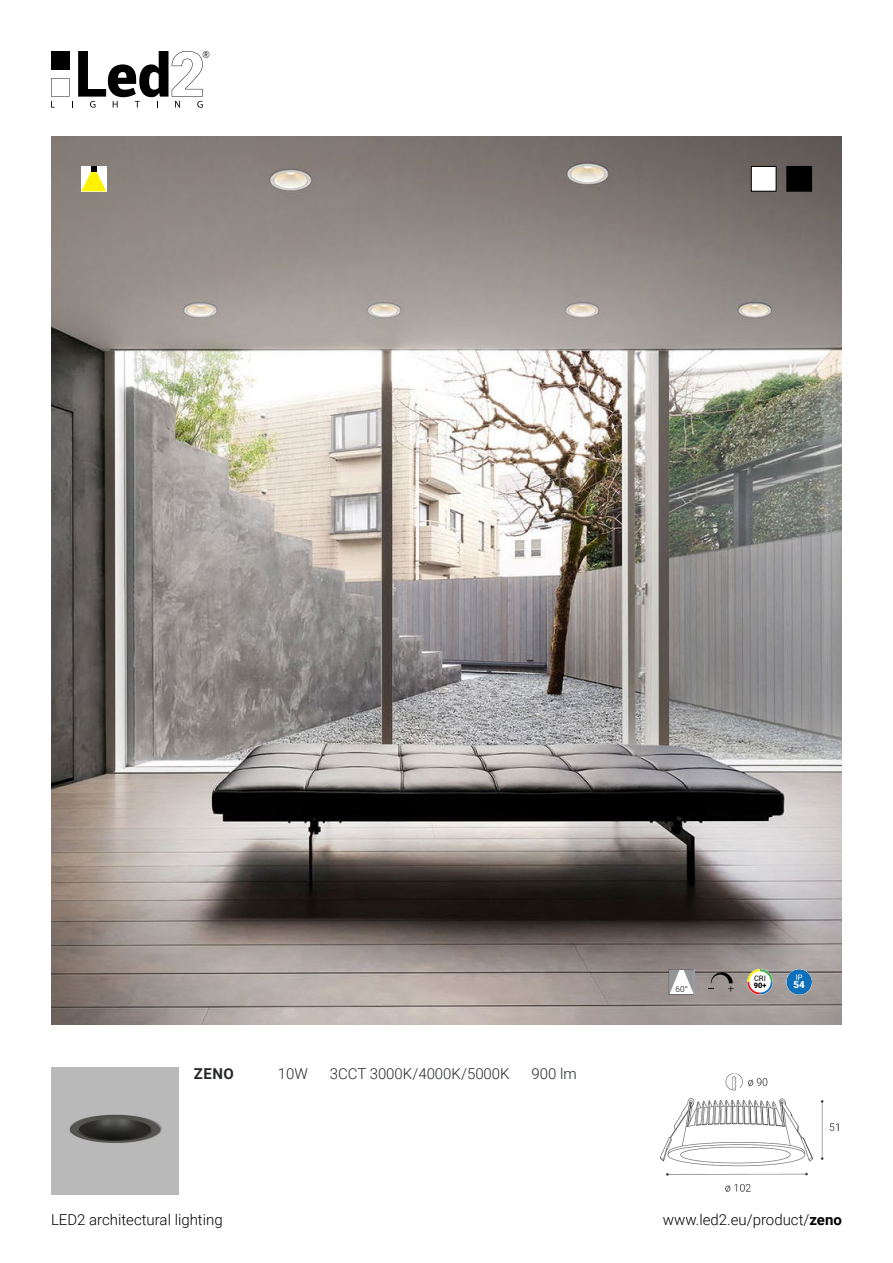
<style>
.page{position:relative;width:893px;height:1263px;background:#fff}
.page>*{position:absolute;margin:0;border:0;box-sizing:border-box;transform-origin:0 0}
.t1{font:300 15px "Roboto";color:#000}
.t2{font:300 15px "Roboto";color:#252729}
.t3{font:700 15px "Roboto";color:#252729}
.t4{font:900 9.75px "Roboto";color:#fff}
.t5{font:300 8.25px "Roboto";color:#000}
.t6{font:7.5px/7.2px "Roboto";color:#000}
.t7{font:7.5px "Roboto";color:#fff}
.s1{font-weight:900}
.s2{font-weight:700}
</style>
<div class="page">
<img style="left:51px;top:136px;width:791px;height:889px">
<svg style="left:51px;top:51px;width:158px;height:57px"></svg>
<img style="left:660px;top:1073px;width:179px;height:120px">
<img style="left:51px;top:1067px;width:128px;height:128px">
<svg style="left:786px;top:969px;width:26px;height:26px"></svg>
<svg style="left:747px;top:969px;width:26px;height:26px"></svg>
<svg style="left:708px;top:972px;width:26px;height:20px"></svg>
<svg style="left:669px;top:969px;width:25px;height:26px"></svg>
<div style="left:81px;top:166px;width:26px;height:26px;border:1px solid #fff"></div>
<svg style="left:81px;top:166px;width:25px;height:25px"></svg>
<div style="left:787px;top:166px;width:25px;height:25px;background:#000"></div>
<div style="left:786px;top:166px;width:26px;height:26px;border:1px solid #000"></div>
<div style="left:751px;top:166px;width:25px;height:25px;background:#fff"></div>
<div style="left:751px;top:166px;width:25px;height:26px;border:1px solid #000"></div>
<p class="t3" style="left:194px;top:1063px;width:42px">ZENO</p>
<p class="t2" style="left:278px;top:1063px;width:32px">10W</p>
<p class="t2" style="left:330px;top:1063px;width:181px">3CCT 3000K/4000K/5000K</p>
<p class="t2" style="left:532px;top:1063px;width:47px">900 lm</p>
<p class="t5" style="left:676px;top:983px;width:14px">60°</p>
<p class="t6" style="left:754px;top:974px;width:14px">CRI<br><span class="s1">90+</span></p>
<p class="t7" style="left:796px;top:972px;width:8px">IP</p>
<p class="t4" style="left:793px;top:978px;width:13px">54</p>
<p class="t1" style="left:51px;top:1209px;width:173px">LED2 architectural lighting</p>
<p class="t1" style="left:663px;top:1209px;width:181px">www.led2.eu/product/<span class="s2">zeno</span></p>
</div>
